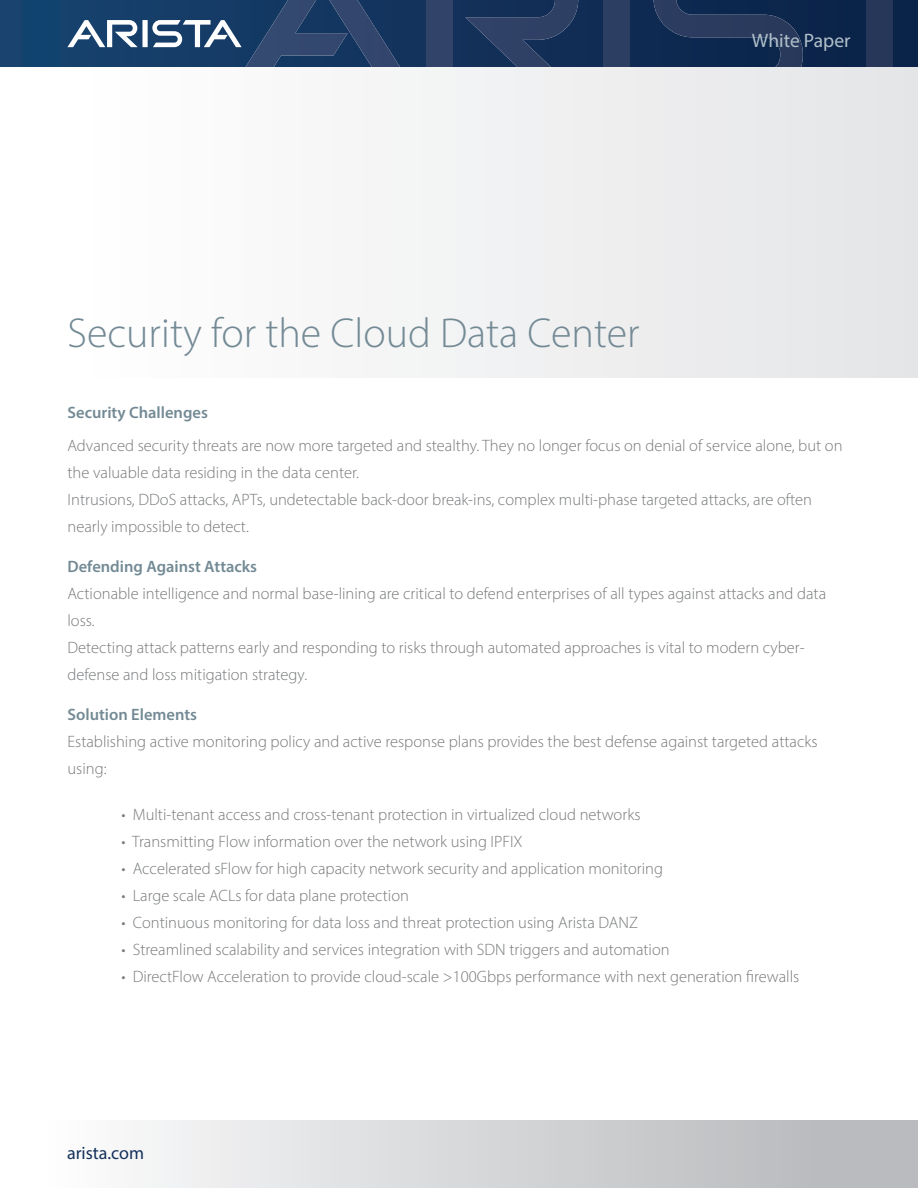
<style>
.page{position:relative;width:918px;height:1188px;background:#fff}
.page>*{position:absolute;margin:0;border:0;box-sizing:border-box;transform-origin:0 0}
.Main_header{font:300 42px "Myriad Pro";color:#738a95}
.t1{font:19.5px "Myriad Pro";color:#b1c0c9}
.t2{font:18px "Myriad Pro";color:#14315b}
.Intro_block_text{font:300 16.5px/27px "Myriad Pro";color:#76787b}
.Main_body_subhead{font:600 16.5px "Myriad Pro";color:#738a95}
.s1{font-weight:600;color:#738a95}
</style>
<div class="page">
<svg style="left:0;top:0;width:918px;height:68px;background:#13335a"></svg>
<div style="left:426px;top:0;width:26px;height:68px;background:#314369"></div>
<svg style="left:465px;top:0;width:113px;height:68px;background:#233a60"></svg>
<svg style="left:67px;top:0;width:333px;height:68px;background:#325177"></svg>
<div style="left:604px;top:0;width:26px;height:68px;background:#2d3e63"></div>
<svg style="left:654px;top:0;width:149px;height:68px;background:#1c3257"></svg>
<div style="left:867px;top:0;width:26px;height:68px;background:#273759"></div>
<div style="left:0;top:1120px;width:918px;height:68px;background:linear-gradient(to right,#fff,#b3b4b7)"></div>
<div style="left:0;top:68px;width:918px;height:310px;background:linear-gradient(to right,#fff,#e4e5e7)"></div>
<p class="Main_header" style="left:68px;top:308px;width:574px">Security for the Cloud Data Center</p>
<p class="t1" style="left:752px;top:29px;width:100px">White Paper</p>
<p class="Main_body_subhead" style="left:68px;top:402px;width:142px">Security Challenges</p>
<p class="Intro_block_text" style="left:68px;top:432px;width:777px">Advanced security threats are now more targeted and stealthy. They no longer focus on denial of service alone, but on the valuable data residing in the data center.<br>Intrusions, DDoS attacks, APTs, undetectable back-door break-ins, complex multi-phase targeted attacks, are often nearly impossible to detect.</p>
<p class="Intro_block_text" style="left:68px;top:553px;width:760px"><span class="s1">Defending Against Attacks<br></span>Actionable intelligence and normal base-lining are critical to defend enterprises of all types against attacks and data loss.<br>Detecting attack patterns early and responding to risks through automated approaches is vital to modern cyber&shy;defense and loss mitigation strategy.</p>
<p class="Intro_block_text" style="left:68px;top:701px;width:752px"><span class="s1">Solution Elements<br></span>Establishing active monitoring policy and active response plans provides the best defense against targeted attacks using:</p>
<p class="Intro_block_text" style="left:122px;top:800px;width:521px">• Multi-tenant access and cross-tenant protection in virtualized cloud networks</p>
<p class="Intro_block_text" style="left:122px;top:827px;width:403px">• Transmitting Flow information over the network using IPFIX</p>
<p class="Intro_block_text" style="left:122px;top:854px;width:543px">• Accelerated sFlow for high capacity network security and application monitoring</p>
<p class="Intro_block_text" style="left:122px;top:881px;width:289px">• Large scale ACLs for data plane protection</p>
<p class="Intro_block_text" style="left:122px;top:908px;width:518px">• Continuous monitoring for data loss and threat protection using Arista DANZ</p>
<p class="Intro_block_text" style="left:122px;top:935px;width:550px">• Streamlined scalability and services integration with SDN triggers and automation</p>
<p class="Intro_block_text" style="left:122px;top:962px;width:679px">• DirectFlow Acceleration to provide cloud-scale &gt;100Gbps performance with next generation firewalls</p>
<p class="t2" style="left:67px;top:1142px;width:79px">arista.com</p>
</div>
